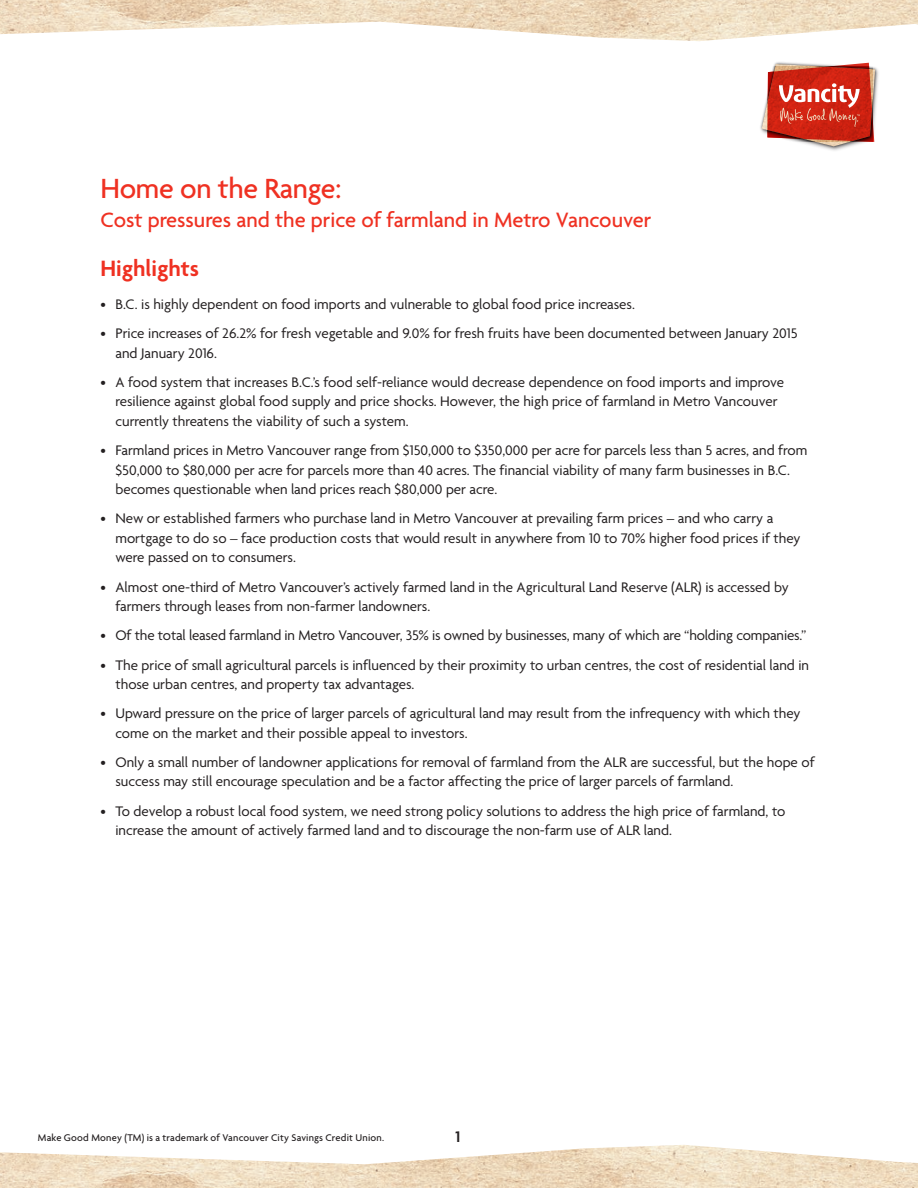
<style>
.page{position:relative;width:918px;height:1188px;background:#fff}
.page>*{position:absolute;margin:0;border:0;box-sizing:border-box;transform-origin:0 0}
.Headline{font:500 30px "Agenda";letter-spacing:-.01em;color:#ef3122}
.Headline-2{font:600 24px "Agenda";color:#ef3122}
.Headline-3{font:500 22.5px "Agenda";color:#ef3122}
.Headline-4{font:600 16.5px "Agenda";color:#231f20}
.Body{font:15px/19.5px "Agenda";color:#231f20}
.t1{font:500 10.5px "Agenda";letter-spacing:.02em;color:#231f20}
</style>
<div class="page">
<img style="left:0;top:0;width:918px;height:41px">
<img style="left:0;top:1145px;width:918px;height:43px">
<img style="left:760px;top:62px;width:119px;height:89px">
<svg style="left:762px;top:63px;width:113px;height:83px;background:#d1584a"></svg>
<p class="Headline" style="left:100px;top:171px;width:242px">Home on the Range:</p>
<p class="Headline-3" style="left:100px;top:206px;width:552px">Cost pressures and the price of farmland in Metro Vancouver</p>
<p class="Headline-2" style="left:100px;top:254px;width:100px">Highlights</p>
<p class="Body" style="left:100px;top:294px;width:536px">• B.C. is highly dependent on food imports and vulnerable to global food price increases.</p>
<p class="Body" style="left:115px;top:323px;width:684px;text-indent:-15px">• Price increases of 26.2% for fresh vegetable and 9.0% for fresh fruits have been documented between January 2015 and January 2016.</p>
<p class="Body" style="left:115px;top:372px;width:670px;text-indent:-15px">• A food system that increases B.C.’s food self-reliance would decrease dependence on food imports and improve resilience against global food supply and price shocks. However, the high price of farmland in Metro Vancouver currently threatens the viability of such a system.</p>
<p class="Body" style="left:115px;top:440px;width:693px;text-indent:-15px">• Farmland prices in Metro Vancouver range from $150,000 to $350,000 per acre for parcels less than 5 acres, and from $50,000 to $80,000 per acre for parcels more than 40 acres. The financial viability of many farm businesses in B.C. becomes questionable when land prices reach $80,000 per acre.</p>
<p class="Body" style="left:115px;top:508px;width:687px;text-indent:-15px">• New or established farmers who purchase land in Metro Vancouver at prevailing farm prices – and who carry a mortgage to do so – face production costs that would result in anywhere from 10 to 70% higher food prices if they were passed on to consumers.</p>
<p class="Body" style="left:115px;top:577px;width:675px;text-indent:-15px">• Almost one-third of Metro Vancouver’s actively farmed land in the Agricultural Land Reserve (ALR) is accessed by farmers through leases from non-farmer landowners.</p>
<p class="Body" style="left:100px;top:625px;width:708px">• Of the total leased farmland in Metro Vancouver, 35% is owned by businesses, many of which are “holding companies.”</p>
<p class="Body" style="left:115px;top:655px;width:695px;text-indent:-15px">• The price of small agricultural parcels is influenced by their proximity to urban centres, the cost of residential land in those urban centres, and property tax advantages.</p>
<p class="Body" style="left:115px;top:703px;width:687px;text-indent:-15px">• Upward pressure on the price of larger parcels of agricultural land may result from the infrequency with which they come on the market and their possible appeal to investors.</p>
<p class="Body" style="left:115px;top:752px;width:701px;text-indent:-15px">• Only a small number of landowner applications for removal of farmland from the ALR are successful, but the hope of success may still encourage speculation and be a factor affecting the price of larger parcels of farmland.</p>
<p class="Body" style="left:115px;top:801px;width:672px;text-indent:-15px">• To develop a robust local food system, we need strong policy solutions to address the high price of farmland, to increase the amount of actively farmed land and to discourage the non-farm use of ALR land.</p>
<p class="t1" style="left:38px;top:1131px;width:348px">Make Good Money (TM) is a trademark of Vancouver City Savings Credit Union.</p>
<p class="Headline-4" style="left:456px;top:1127px;width:6px">1</p>
</div>
